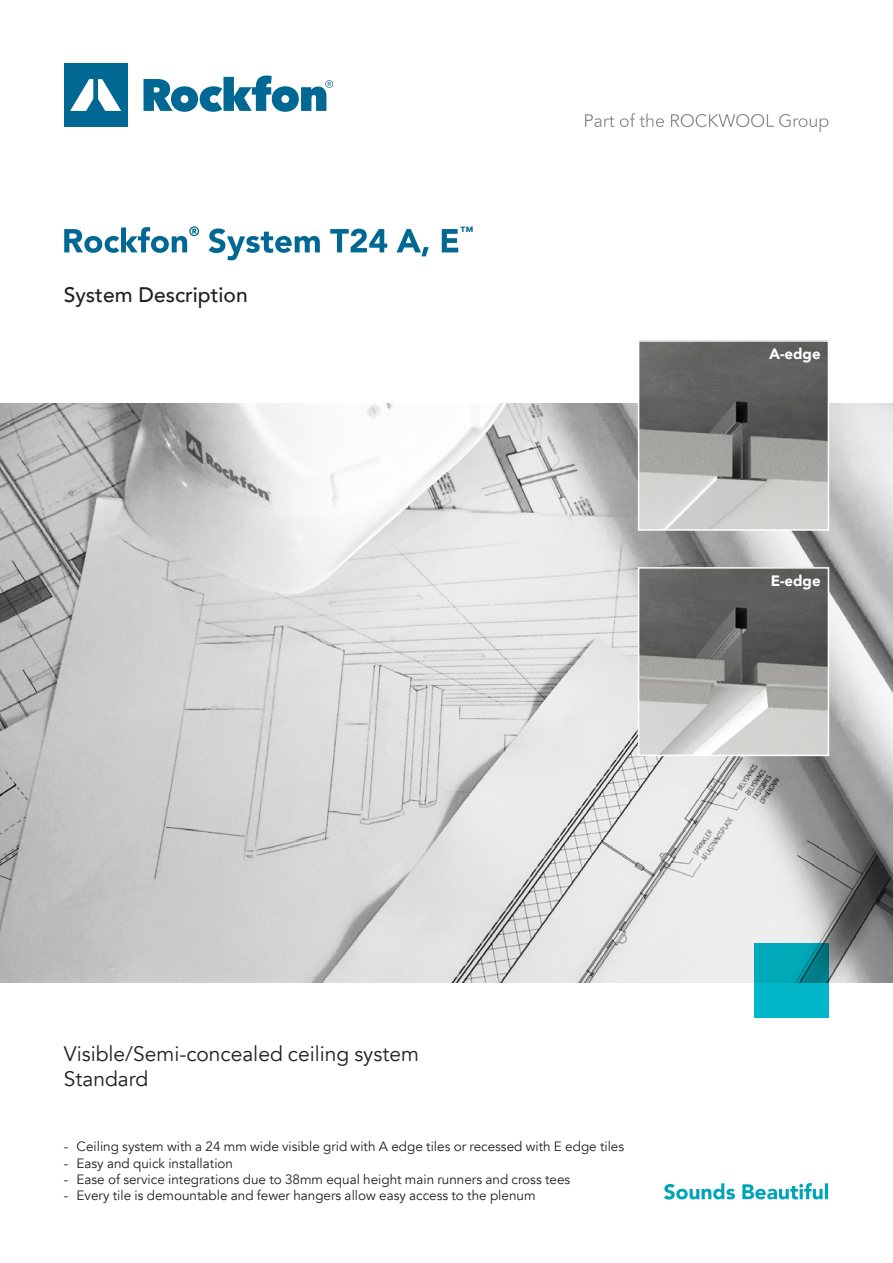
<style>
.page{position:relative;width:893px;height:1263px;background:#fff}
.page>*{position:absolute;margin:0;border:0;box-sizing:border-box;transform-origin:0 0}
.t1{font:21px/25.2px "Avenir";color:#231f20}
.t2{font:500 21px "Avenir";color:#231f20}
.t3{font:900 15px "Avenir";color:#fff}
.t4{font:13.5px "Avenir";color:#231f20}
</style>
<div class="page">
<img style="left:0;top:404px;width:893px;height:578px">
<svg style="left:144px;top:75px;width:189px;height:37px"></svg>
<div style="left:64px;top:63px;width:64px;height:64px;background:#006893"></div>
<svg style="left:70px;top:79px;width:51px;height:32px"></svg>
<svg style="left:585px;top:113px;width:243px;height:19px"></svg>
<svg style="left:664px;top:1183px;width:164px;height:16px"></svg>
<svg style="left:754px;top:943px;width:75px;height:74px;background:#00a7b6"></svg>
<svg style="left:64px;top:226px;width:409px;height:34px"></svg>
<img style="left:641px;top:343px;width:185px;height:185px">
<div style="left:638px;top:340px;width:191px;height:191px;border:2px solid #fff"></div>
<img style="left:641px;top:570px;width:185px;height:183px">
<div style="left:638px;top:567px;width:191px;height:189px;border:2px solid #fff"></div>
<h1 class="t2" style="left:64px;top:276px;width:185px">System Description</h1>
<p class="t3" style="left:769px;top:341px;width:53px">A-edge</p>
<p class="t3" style="left:771px;top:568px;width:52px">E-edge</p>
<h1 class="t1" style="left:64px;top:1042px;width:357px">Visible/Semi-concealed ceiling system<br>Standard</h1>
<p class="t4" style="left:64px;top:1138px;width:562px">- Ceiling system with a 24 mm wide visible grid with A edge tiles or recessed with E edge tiles</p>
<p class="t4" style="left:64px;top:1155px;width:171px">- Easy and quick installation</p>
<p class="t4" style="left:64px;top:1171px;width:508px">- Ease of service integrations due to 38mm equal height main runners and cross tees</p>
<p class="t4" style="left:64px;top:1187px;width:473px">- Every tile is demountable and fewer hangers allow easy access to the plenum</p>
</div>
